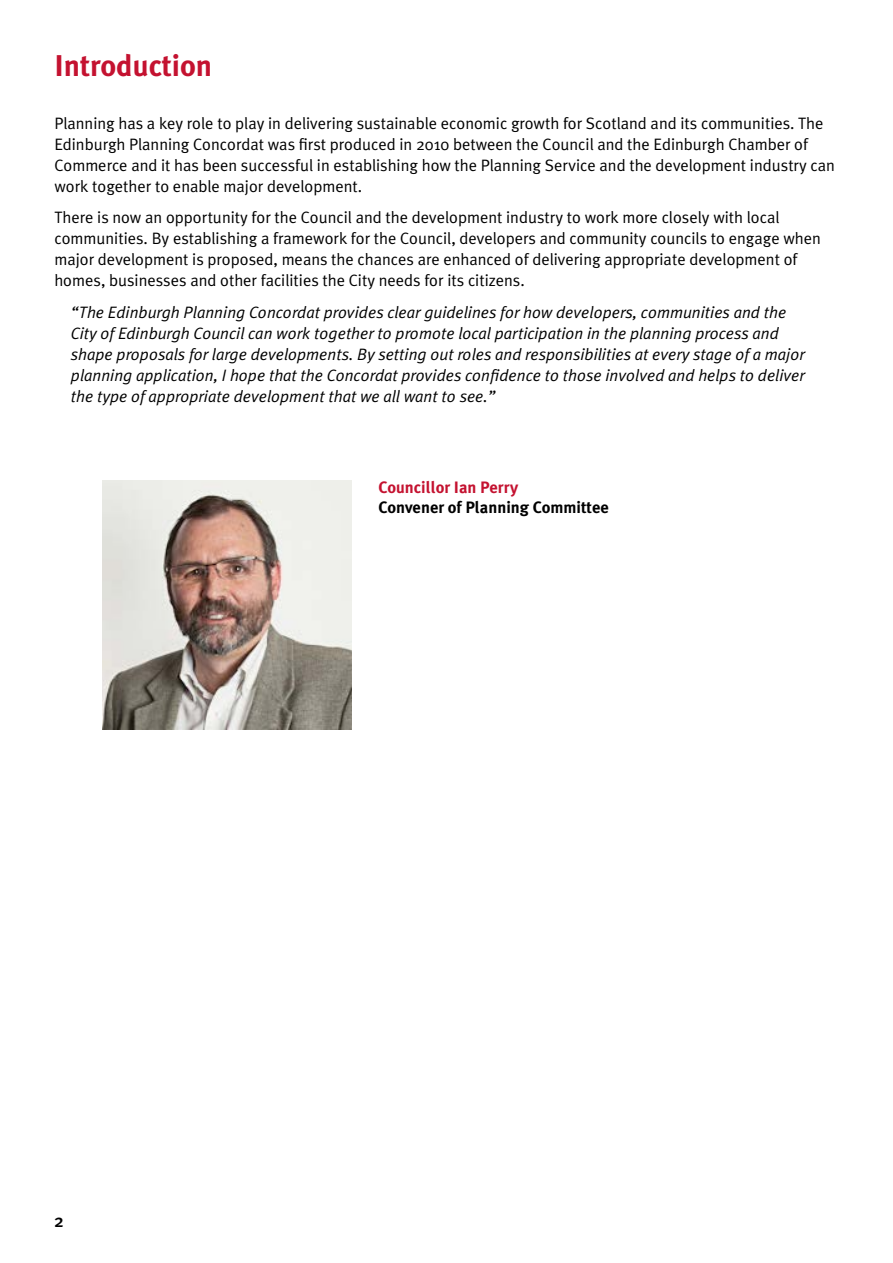
<style>
.page{position:relative;width:893px;height:1263px;background:#fff}
.page>*{position:absolute;margin:0;border:0;box-sizing:border-box;transform-origin:0 0}
.t1{font:700 30px "Meta Plus";color:#c41230}
.t2{font:500 18px "Meta Plus";color:#000}
.t3{font:16.5px/21px "Meta Plus Normal";color:#000}
.t4{font:italic 16.5px/21px "Meta Plus Normal";color:#000}
.t5{font:700 16.5px "Meta Plus";color:#000}
.t6{font:700 16.5px "Meta Plus";color:#c41230}
</style>
<div class="page">
<img style="left:102px;top:480px;width:249px;height:249px">
<h1 class="t1" style="left:54px;top:48px;width:159px">Introduction</h1>
<p class="t3" style="left:54px;top:112px;width:782px">Planning has a key role to play in delivering sustainable economic growth for Scotland and its communities. The Edinburgh Planning Concordat was first produced in 2010 between the Council and the Edinburgh Chamber of Commerce and it has been successful in establishing how the Planning Service and the development industry can work together to enable major development.</p>
<p class="t3" style="left:54px;top:207px;width:768px">There is now an opportunity for the Council and the development industry to work more closely with local communities. By establishing a framework for the Council, developers and community councils to engage when major development is proposed, means the chances are enhanced of delivering appropriate development of homes, businesses and other facilities the City needs for its citizens.</p>
<p class="t4" style="left:71px;top:301px;width:735px">“The Edinburgh Planning Concordat provides clear guidelines for how developers, communities and the City of Edinburgh Council can work together to promote local participation in the planning process and shape proposals for large developments. By setting out roles and responsibilities at every stage of a major planning application, I hope that the Concordat provides confidence to those involved and helps to deliver the type of appropriate development that we all want to see.”</p>
<p class="t2" style="left:54px;top:1211px;width:11px">2</p>
<p class="t6" style="left:378px;top:478px;width:141px">Councillor Ian Perry</p>
<p class="t5" style="left:378px;top:497px;width:232px">Convener of Planning Committee</p>
</div>
